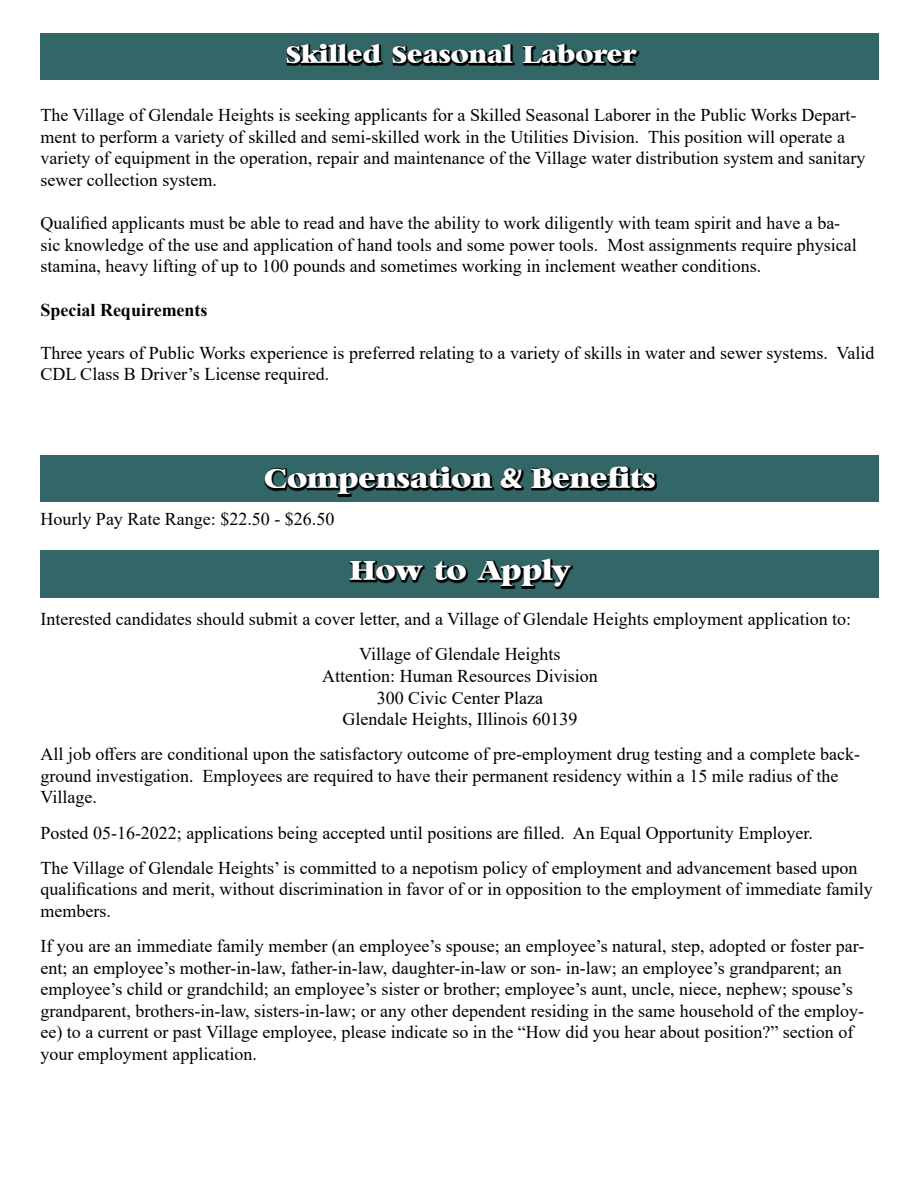
<style>
.page{position:relative;width:918px;height:1188px;background:#fff}
.page>*{position:absolute;margin:0;border:0;box-sizing:border-box;transform-origin:0 0}
.t1{font:700 27px "Bambi";color:#fff}
.t2{font:700 24px "Bambi";color:#fff}
.t3{font:18px/21.6px "Times New Roman";color:#000}
.t4{font:700 18px "Times New Roman";color:#000}
.s1{font-family:"Windsor BT";font-weight:400}
</style>
<div class="page">
<div style="left:40px;top:33px;width:839px;height:46px;background:#366"></div>
<svg style="left:286px;top:44px;width:353px;height:22px"></svg>
<div style="left:40px;top:456px;width:839px;height:46px;background:#366"></div>
<div style="left:40px;top:550px;width:839px;height:48px;background:#366"></div>
<svg style="left:265px;top:467px;width:392px;height:30px"></svg>
<svg style="left:350px;top:559px;width:223px;height:30px"></svg>
<h2 class="t2" style="left:286px;top:44px;width:352px">Skilled Seasonal Laborer</h2>
<p class="t3" style="left:40px;top:104px;width:826px">The Village of Glendale Heights is seeking applicants for a Skilled Seasonal Laborer in the Public Works Depart&shy;ment to perform a variety of skilled and semi-skilled work in the Utilities Division. This position will operate a variety of equipment in the operation, repair and maintenance of the Village water distribution system and sanitary sewer collection system.</p>
<p class="t3" style="left:40px;top:212px;width:818px">Qualified applicants must be able to read and have the ability to work diligently with team spirit and have a ba&shy;sic knowledge of the use and application of hand tools and some power tools. Most assignments require physical stamina, heavy lifting of up to 100 pounds and sometimes working in inclement weather conditions.</p>
<p class="t4" style="left:40px;top:297px;width:169px">Special Requirements</p>
<p class="t3" style="left:40px;top:341px;width:836px">Three years of Public Works experience is preferred relating to a variety of skills in water and sewer systems. Valid<br>CDL Class B Driver’s License required.</p>
<h1 class="t1" style="left:264px;top:467px;width:393px">Compensation <span class="s1">&amp;</span> Benefits</h1>
<p class="t3" style="left:40px;top:508px;width:295px">Hourly Pay Rate Range: $22.50 - $26.50</p>
<h1 class="t1" style="left:350px;top:558px;width:221px">How to Apply</h1>
<p class="t3" style="left:359px;top:601px;width:493px;line-height:35.1px;text-indent:-319px">Interested candidates should submit a cover letter, and a Village of Glendale Heights employment application to:<br>Village of Glendale Heights</p>
<p class="t3" style="left:322px;top:665px;width:277px;text-align:center">Attention: Human Resources Division<br>300 Civic Center Plaza<br>Glendale Heights, Illinois 60139</p>
<p class="t3" style="left:40px;top:743px;width:821px">All job offers are conditional upon the satisfactory outcome of pre-employment drug testing and a complete back&shy;ground investigation. Employees are required to have their permanent residency within a 15 mile radius of the<br>Village.</p>
<p class="t3" style="left:40px;top:814px;width:819px;line-height:35.1px">Posted 05-16-2022; applications being accepted until positions are filled. An Equal Opportunity Employer.<br>The Village of Glendale Heights’ is committed to a nepotism policy of employment and advancement based upon</p>
<p class="t3" style="left:40px;top:878px;width:834px">qualifications and merit, without discrimination in favor of or in opposition to the employment of immediate family members.</p>
<p class="t3" style="left:40px;top:935px;width:825px">If you are an immediate family member (an employee’s spouse; an employee’s natural, step, adopted or foster par&shy;ent; an employee’s mother-in-law, father-in-law, daughter-in-law or son- in-law; an employee’s grandparent; an employee’s child or grandchild; an employee’s sister or brother; employee’s aunt, uncle, niece, nephew; spouse’s grandparent, brothers-in-law, sisters-in-law; or any other dependent residing in the same household of the employ&shy;ee) to a current or past Village employee, please indicate so in the “How did you hear about position?” section of your employment application.</p>
</div>
